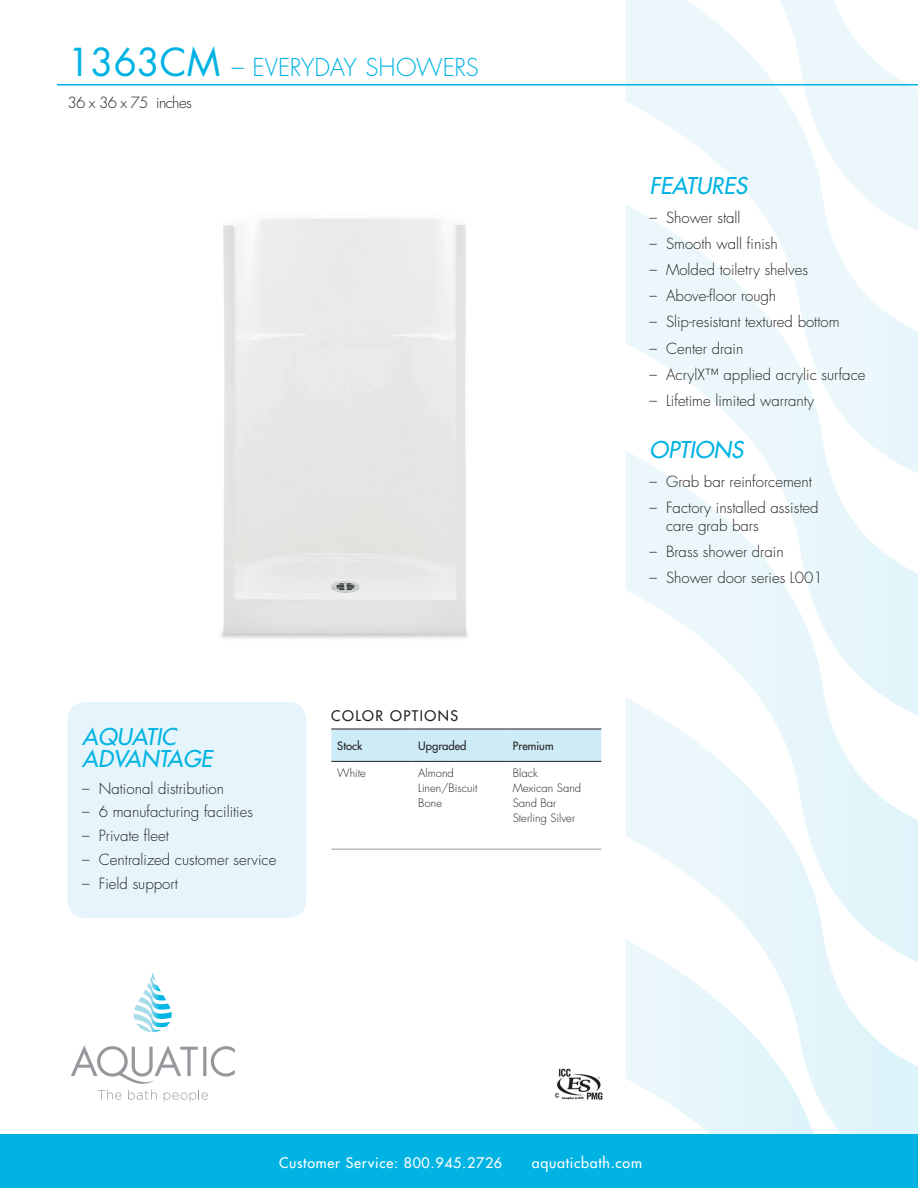
<style>
.page{position:relative;width:918px;height:1188px;background:#fff}
.page>*{position:absolute;margin:0;border:0;box-sizing:border-box;transform-origin:0 0}
.Tub_Name{font:300 24px "Futura Std";letter-spacing:-.015em;color:#00b3e3}
.FEATURES{font:italic 500 22.5px/22.5px "Futura Std";color:#00b3e3}
.Black_Model_Specs{font:300 15px/18px "Futura Std";color:#231f20}
.Black_Model_Specs-2{font:300 15px "Futura Std";letter-spacing:-.04em;color:#231f20}
.t1{font:500 14.25px "Futura Std";letter-spacing:.05em;color:#fff}
.t2{font:500 14.25px "Futura Std";letter-spacing:.1em;color:#231f20}
.t3{font:300 11.25px/15px "Futura Std";color:#231f20}
.t4{font:500 11.25px "Futura Std";color:#231f20}
.s1{font-weight:400;font-size:37.5px}
</style>
<div class="page">
<svg style="left:626px;top:0;width:146px;height:204px"></svg>
<svg style="left:626px;top:204px;width:292px;height:246px"></svg>
<svg style="left:626px;top:450px;width:292px;height:247px"></svg>
<svg style="left:626px;top:697px;width:292px;height:437px"></svg>
<svg style="left:626px;top:939px;width:203px;height:195px"></svg>
<svg style="left:772px;top:0;width:146px;height:238px"></svg>
<div style="left:0;top:1134px;width:918px;height:54px;background:#00b3e3"></div>
<svg style="left:71px;top:1045px;width:164px;height:39px"></svg>
<svg style="left:133px;top:973px;width:39px;height:59px"></svg>
<svg style="left:98px;top:1090px;width:23px;height:10px"></svg>
<svg style="left:128px;top:1090px;width:29px;height:10px"></svg>
<svg style="left:164px;top:1090px;width:44px;height:12px"></svg>
<hr style="left:57px;top:84px;width:861px;height:2px;background:#00b3e3">
<div style="left:331px;top:730px;width:270px;height:31px;background:#cdecf7"></div>
<hr style="left:331px;top:729px;width:81px;height:1px;background:#231f20">
<hr style="left:412px;top:729px;width:95px;height:1px;background:#231f20">
<hr style="left:507px;top:729px;width:94px;height:1px;background:#231f20">
<hr style="left:331px;top:761px;width:81px;height:1px;background:#231f20">
<hr style="left:412px;top:761px;width:95px;height:1px;background:#231f20">
<hr style="left:507px;top:761px;width:94px;height:1px;background:#231f20">
<hr style="left:331px;top:849px;width:81px;height:1px;background:#a19689">
<hr style="left:412px;top:849px;width:95px;height:1px;background:#a19689">
<hr style="left:507px;top:849px;width:94px;height:1px;background:#a19689">
<img style="left:221px;top:218px;width:247px;height:421px">
<div style="left:68px;top:702px;width:238px;height:216px;background:#e5f5fb;border-radius:18px"></div>
<img style="left:555px;top:1068px;width:48px;height:32px">
<p class="Tub_Name" style="left:68px;top:53px;width:413px"><span class="s1">1363CM</span> – EVERYDAY SHOWERS</p>
<p class="Black_Model_Specs-2" style="left:68px;top:94px;width:126px">36 x 36 x 75 inches</p>
<p class="FEATURES" style="left:82px;top:725px;width:131px">AQUATIC<br>ADVANTAGE</p>
<p class="Black_Model_Specs" style="left:82px;top:780px;width:143px">– National distribution</p>
<p class="Black_Model_Specs" style="left:82px;top:803px;width:172px">– 6 manufacturing facilities</p>
<p class="Black_Model_Specs" style="left:82px;top:827px;width:88px">– Private fleet</p>
<p class="Black_Model_Specs" style="left:82px;top:851px;width:196px">– Centralized customer service</p>
<p class="Black_Model_Specs" style="left:82px;top:875px;width:97px">– Field support</p>
<p class="t2" style="left:331px;top:707px;width:128px">COLOR OPTIONS</p>
<p class="t4" style="left:337px;top:739px;width:26px">Stock</p>
<p class="t4" style="left:418px;top:739px;width:50px">Upgraded</p>
<p class="t4" style="left:513px;top:739px;width:42px">Premium</p>
<p class="t3" style="left:337px;top:765px;width:30px">White</p>
<p class="t3" style="left:418px;top:765px;width:61px">Almond<br>Linen/Biscuit<br>Bone</p>
<p class="t3" style="left:513px;top:765px;width:70px">Black<br>Mexican Sand<br>Sand Bar<br>Sterling Silver</p>
<p class="FEATURES" style="left:650px;top:175px;width:99px">FEATURES</p>
<p class="Black_Model_Specs" style="left:650px;top:209px;width:93px">– Shower stall</p>
<p class="Black_Model_Specs" style="left:650px;top:235px;width:130px">– Smooth wall finish</p>
<p class="Black_Model_Specs" style="left:650px;top:261px;width:160px">– Molded toiletry shelves</p>
<p class="Black_Model_Specs" style="left:650px;top:287px;width:128px">– Above-floor rough</p>
<p class="Black_Model_Specs" style="left:650px;top:313px;width:192px">– Slip-resistant textured bottom</p>
<p class="Black_Model_Specs" style="left:650px;top:339px;width:96px">– Center drain</p>
<p class="Black_Model_Specs" style="left:650px;top:366px;width:217px">– AcrylX™ applied acrylic surface</p>
<p class="Black_Model_Specs" style="left:650px;top:392px;width:166px">– Lifetime limited warranty</p>
<p class="FEATURES" style="left:650px;top:439px;width:95px">OPTIONS</p>
<p class="Black_Model_Specs" style="left:650px;top:473px;width:164px">– Grab bar reinforcement</p>
<p class="Black_Model_Specs" style="left:666px;top:499px;width:154px;text-indent:-16px">– Factory installed assisted care grab bars</p>
<p class="Black_Model_Specs" style="left:650px;top:543px;width:136px">– Brass shower drain</p>
<p class="Black_Model_Specs" style="left:650px;top:569px;width:175px">– Shower door series L001</p>
<p class="t1" style="left:279px;top:1153px;width:225px">Customer Service: 800.945.2726</p>
<p class="t1" style="left:532px;top:1153px;width:112px">aquaticbath.com</p>
</div>
